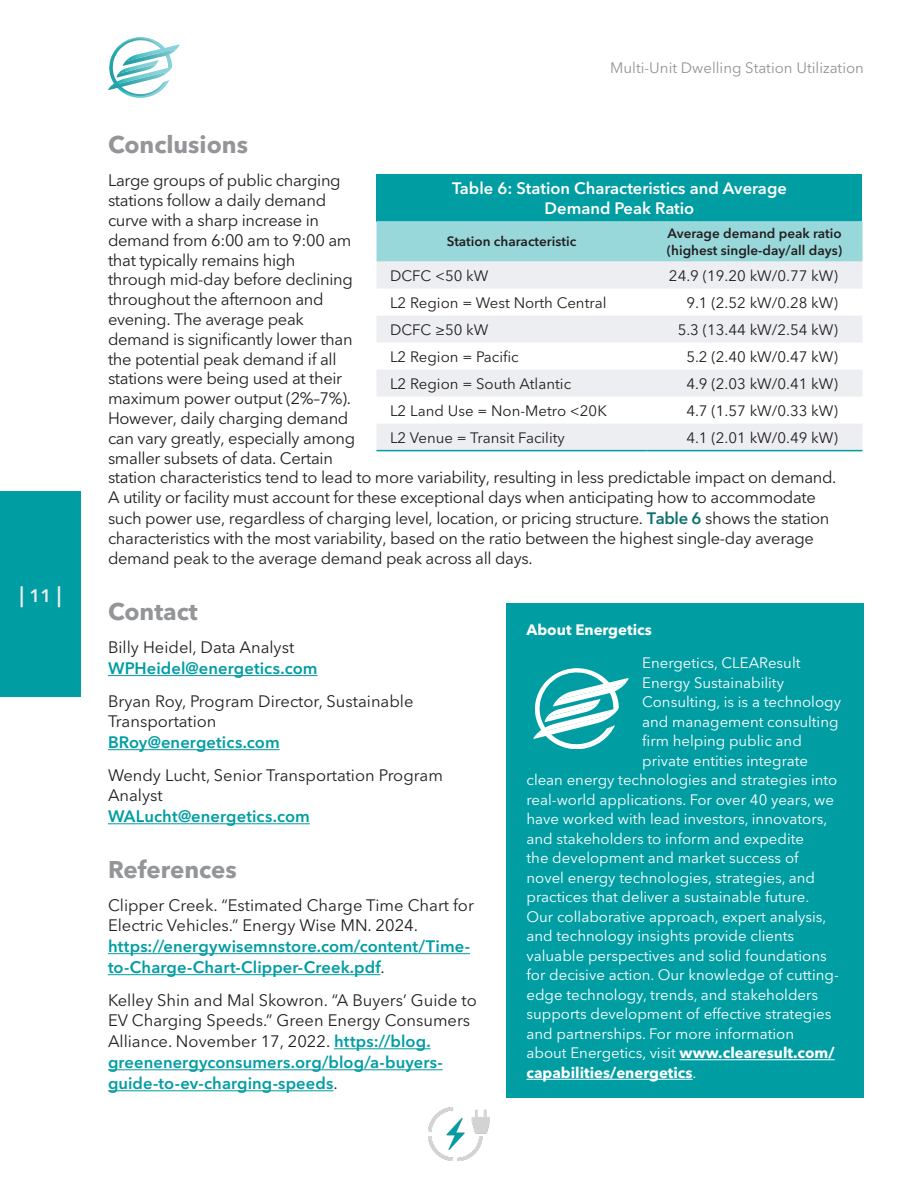
<style>
.page{position:relative;width:918px;height:1188px;background:#fff}
.page>*{position:absolute;margin:0;border:0;box-sizing:border-box;transform-origin:0 0}
.Heading_01{font:700 24px "Avenir Next LT Pro";color:#939598}
.t1{font:600 21px "Avenir Next LT Pro";color:#edeef1}
.Body_Text{font:16.5px/19.8px "Avenir Next LT Pro";letter-spacing:-.02em;color:#231f20}
.Body_Text-2{font:16.5px/20.4px "Avenir Next LT Pro";color:#231f20}
.t2{font:600 16.5px/19.8px "Avenir Next LT Pro";color:#fff;text-align:center}
.Side_Bar_Body_Text{font:15px "Avenir Next LT Pro";color:#fff}
.Body_Text-3{font:15px "Avenir Next LT Pro";color:#231f20}
.t3{font:15px "Avenir Next LT Pro";color:#939598}
.Side_Bar_Body_Text-2{font:700 15px "Avenir Next LT Pro";color:#fff}
.Side_Bar_Heading{font:700 15px "Avenir Next LT Pro";color:#fff}
.Body_Text-4{font:600 13.5px/16.2px "Avenir Next LT Pro";color:#231f20}
.s1{font-size:18px}
.s2{font-weight:600;color:#10726f}
.s3{font-weight:600;color:#009da3}
.s4{font-weight:700}
.s5{font-weight:400}
</style>
<div class="page">
<svg style="left:108px;top:37px;width:72px;height:61px"></svg>
<div style="left:0;top:491px;width:81px;height:206px;background:#009da3"></div>
<img style="left:428px;top:1107px;width:62px;height:54px">
<hr style="left:108px;top:675px;width:209px;height:1px;background:#009da3">
<hr style="left:108px;top:749px;width:172px;height:1px;background:#009da3">
<hr style="left:108px;top:823px;width:202px;height:1px;background:#009da3">
<hr style="left:108px;top:953px;width:362px;height:1px;background:#009da3">
<hr style="left:108px;top:974px;width:272px;height:1px;background:#009da3">
<hr style="left:334px;top:1048px;width:97px;height:1px;background:#009da3">
<hr style="left:108px;top:1069px;width:335px;height:1px;background:#009da3">
<hr style="left:108px;top:1090px;width:225px;height:1px;background:#009da3">
<div style="left:506px;top:604px;width:358px;height:494px;background:#009da3"></div>
<hr style="left:680px;top:1059px;width:155px;height:1px;background:#fff">
<hr style="left:526px;top:1079px;width:167px;height:1px;background:#fff">
<svg style="left:533px;top:668px;width:96px;height:81px"></svg>
<div style="left:376px;top:174px;width:486px;height:47px;background:#009da3"></div>
<div style="left:376px;top:221px;width:486px;height:41px;background:#99d8da"></div>
<svg style="left:376px;top:262px;width:486px;height:188px;fill:#edeef1"></svg>
<hr style="left:376px;top:450px;width:270px;height:1px;background:#009da3">
<hr style="left:646px;top:450px;width:216px;height:1px;background:#009da3">
<p class="t1" style="left:20px;top:582px;width:43px">| <span class="s1">11</span> |</p>
<p class="t3" style="left:610px;top:59px;width:255px">Multi-Unit Dwelling Station Utilization</p>
<p class="Heading_01" style="left:108px;top:130px;width:142px">Conclusions</p>
<p class="Body_Text" style="left:108px;top:171px;width:730px">Large groups of public charging<br>stations follow a daily demand<br>curve with a sharp increase in<br>demand from 6:00 am to 9:00 am<br>that typically remains high<br>through mid-day before declining<br>throughout the afternoon and<br>evening. The average peak<br>demand is significantly lower than<br>the potential peak demand if all<br>stations were being used at their<br>maximum power output (2%–7%).<br>However, daily charging demand<br>can vary greatly, especially among<br>smaller subsets of data. Certain<br>station characteristics tend to lead to more variability, resulting in less predictable impact on demand.<br>A utility or facility must account for these exceptional days when anticipating how to accommodate such power use, regardless of charging level, location, or pricing structure. <span class="s2">Table 6</span> shows the station characteristics with the most variability, based on the ratio between the highest single-day average demand peak to the average demand peak across all days.</p>
<p class="Heading_01" style="left:108px;top:597px;width:91px">Contact</p>
<p class="Body_Text-2" style="left:108px;top:637px;width:211px;line-height:21px">Billy Heidel, Data Analyst<br><span class="s3">WPHeidel@energetics.com</span></p>
<p class="Body_Text-2" style="left:108px;top:691px;width:307px">Bryan Roy, Program Director, Sustainable<br>Transportation<br><span class="s3">BRoy@energetics.com</span></p>
<p class="Body_Text-2" style="left:108px;top:765px;width:336px">Wendy Lucht, Senior Transportation Program<br>Analyst<br><span class="s3">WALucht@energetics.com</span></p>
<p class="Heading_01" style="left:108px;top:855px;width:130px">References</p>
<p class="Body_Text-2" style="left:108px;top:895px;width:368px">Clipper Creek. “Estimated Charge Time Chart for Electric Vehicles.” Energy Wise MN. 2024. <span class="s3">https://energywisemnstore.com/content/Time&shy;to-Charge-Chart-Clipper-Creek.pdf</span>.</p>
<p class="Body_Text-2" style="left:108px;top:990px;width:370px">Kelley Shin and Mal Skowron. “A Buyers’ Guide to EV Charging Speeds.” Green Energy Consumers Alliance. November 17, 2022. <span class="s3">https://blog. greenenergyconsumers.org/blog/a-buyers&shy;guide-to-ev-charging-speeds</span>.</p>
<p class="t2" style="left:452px;top:178px;width:336px">Table 6: Station Characteristics and Average<br>Demand Peak Ratio</p>
<p class="Body_Text-4" style="left:447px;top:234px;width:131px">Station characteristic</p>
<p class="Body_Text-4" style="left:667px;top:225px;width:177px">Average demand peak ratio (highest single-day/all days)</p>
<p class="Body_Text-3" style="left:390px;top:267px;width:100px">DCFC &lt;50 kW</p>
<p class="Body_Text-3" style="left:669px;top:267px;width:170px">24.9 (19.20 kW/0.77 kW)</p>
<p class="Body_Text-3" style="left:390px;top:294px;width:218px">L2 Region = West North Central</p>
<p class="Body_Text-3" style="left:686px;top:294px;width:153px">9.1 (2.52 kW/0.28 kW)</p>
<p class="Body_Text-3" style="left:390px;top:321px;width:100px">DCFC ≥50 kW</p>
<p class="Body_Text-3" style="left:678px;top:321px;width:162px">5.3 (13.44 kW/2.54 kW)</p>
<p class="Body_Text-3" style="left:390px;top:348px;width:130px">L2 Region = Pacific</p>
<p class="Body_Text-3" style="left:686px;top:348px;width:153px">5.2 (2.40 kW/0.47 kW)</p>
<p class="Body_Text-3" style="left:390px;top:375px;width:183px">L2 Region = South Atlantic</p>
<p class="Body_Text-3" style="left:686px;top:375px;width:153px">4.9 (2.03 kW/0.41 kW)</p>
<p class="Body_Text-3" style="left:390px;top:402px;width:218px">L2 Land Use = Non-Metro &lt;20K</p>
<p class="Body_Text-3" style="left:686px;top:402px;width:153px">4.7 (1.57 kW/0.33 kW)</p>
<p class="Body_Text-3" style="left:390px;top:429px;width:176px">L2 Venue = Transit Facility</p>
<p class="Body_Text-3" style="left:686px;top:429px;width:153px">4.1 (2.01 kW/0.49 kW)</p>
<p class="Side_Bar_Heading" style="left:526px;top:621px;width:127px">About Energetics</p>
<p class="Side_Bar_Body_Text" style="left:642px;top:654px;width:160px">Energetics, CLEAResult</p>
<p class="Side_Bar_Body_Text" style="left:642px;top:674px;width:143px">Energy Sustainability</p>
<p class="Side_Bar_Body_Text" style="left:642px;top:693px;width:200px">Consulting, is is a technology</p>
<p class="Side_Bar_Body_Text" style="left:642px;top:713px;width:198px">and management consulting</p>
<p class="Side_Bar_Body_Text" style="left:642px;top:732px;width:161px">firm helping public and</p>
<p class="Side_Bar_Body_Text" style="left:642px;top:752px;width:167px">private entities integrate</p>
<p class="Side_Bar_Body_Text" style="left:526px;top:771px;width:312px">clean energy technologies and strategies into</p>
<p class="Side_Bar_Body_Text" style="left:526px;top:791px;width:309px">real-world applications. For over 40 years, we</p>
<p class="Side_Bar_Body_Text" style="left:526px;top:810px;width:302px">have worked with lead investors, innovators,</p>
<p class="Side_Bar_Body_Text" style="left:526px;top:830px;width:279px">and stakeholders to inform and expedite</p>
<p class="Side_Bar_Body_Text" style="left:526px;top:849px;width:274px">the development and market success of</p>
<p class="Side_Bar_Body_Text" style="left:526px;top:869px;width:290px">novel energy technologies, strategies, and</p>
<p class="Side_Bar_Body_Text" style="left:526px;top:888px;width:284px">practices that deliver a sustainable future.</p>
<p class="Side_Bar_Body_Text" style="left:526px;top:908px;width:301px">Our collaborative approach, expert analysis,</p>
<p class="Side_Bar_Body_Text" style="left:526px;top:927px;width:269px">and technology insights provide clients</p>
<p class="Side_Bar_Body_Text" style="left:526px;top:947px;width:302px">valuable perspectives and solid foundations</p>
<p class="Side_Bar_Body_Text" style="left:526px;top:966px;width:314px">for decisive action. Our knowledge of cutting-</p>
<p class="Side_Bar_Body_Text" style="left:526px;top:986px;width:293px">edge technology, trends, and stakeholders</p>
<p class="Side_Bar_Body_Text" style="left:526px;top:1005px;width:306px">supports development of effective strategies</p>
<p class="Side_Bar_Body_Text" style="left:526px;top:1025px;width:269px">and partnerships. For more information</p>
<p class="Side_Bar_Body_Text" style="left:526px;top:1044px;width:310px">about Energetics, visit <span class="s4">www.clearesult.com/</span></p>
<p class="Side_Bar_Body_Text-2" style="left:526px;top:1063px;width:172px">capabilities/energetics<span class="s5">.</span></p>
</div>
